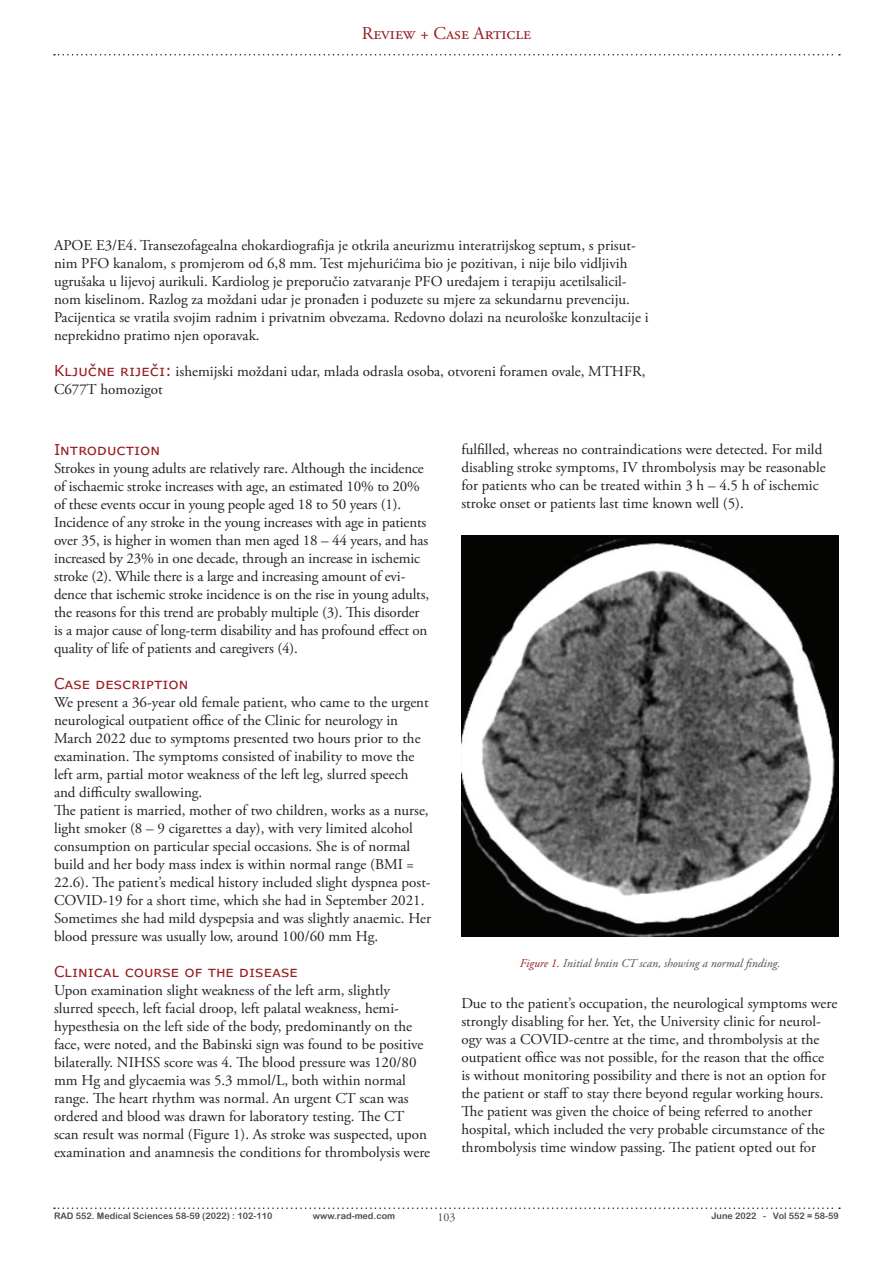
<style>
.page{position:relative;width:893px;height:1263px;background:#fff}
.page>*{position:absolute;margin:0;border:0;box-sizing:border-box;transform-origin:0 0}
.t1{font:18px "Adobe Garamond Pro";color:#981d20}
.t2{font:15px/18px "Adobe Garamond Pro";color:#231f20}
.t3{font:15px "Verdana";color:#981d20}
.t4{font:italic 12px "Adobe Garamond Pro";color:#4c4c4c}
.t5{font:12px "Adobe Garamond Pro";color:#4c4c4c}
.t6{font:9px "Arial Rounded MT Bold";color:#4c4c4c}
.s1{font-family:"Verdana";color:#981d20}
.s2{color:#981d20}
</style>
<div class="page">
<svg style="left:54px;top:54px;width:786px;height:2px"></svg>
<svg style="left:54px;top:1207px;width:786px;height:2px"></svg>
<img style="left:461px;top:535px;width:378px;height:401px">
<p class="t1" style="left:362px;top:23px;width:171px">Review + Case Article</p>
<p class="t2" style="left:54px;top:237px;width:596px">APOE E3/E4. Transezofagealna ehokardiografija je otkrila aneurizmu interatrijskog septum, s prisut&shy;nim PFO kanalom, s promjerom od 6,8 mm. Test mjehurićima bio je pozitivan, i nije bilo vidljivih ugrušaka u lijevoj aurikuli. Kardiolog je preporučio zatvaranje PFO uređajem i terapiju acetilsalicil&shy;nom kiselinom. Razlog za moždani udar je pronađen i poduzete su mjere za sekundarnu prevenciju.<br>Pacijentica se vratila svojim radnim i privatnim obvezama. Redovno dolazi na neurološke konzultacije i neprekidno pratimo njen oporavak.</p>
<p class="t2" style="left:54px;top:363px;width:593px"><span class="s1">Ključne riječi:</span> ishemijski moždani udar, mlada odrasla osoba, otvoreni foramen ovale, MTHFR,<br>C677T homozigot</p>
<p class="t3" style="left:54px;top:439px;width:108px">Introduction</p>
<p class="t2" style="left:54px;top:460px;width:377px">Strokes in young adults are relatively rare. Although the incidence of ischaemic stroke increases with age, an estimated 10% to 20% of these events occur in young people aged 18 to 50 years (1).<br>Incidence of any stroke in the young increases with age in patients over 35, is higher in women than men aged 18 – 44 years, and has increased by 23% in one decade, through an increase in ischemic stroke (2). While there is a large and increasing amount of evi&shy;dence that ischemic stroke incidence is on the rise in young adults, the reasons for this trend are probably multiple (3). This disorder is a major cause of long-term disability and has profound effect on quality of life of patients and caregivers (4).</p>
<p class="t3" style="left:54px;top:673px;width:136px">Case description</p>
<p class="t2" style="left:54px;top:694px;width:379px">We present a 36-year old female patient, who came to the urgent neurological outpatient office of the Clinic for neurology in March 2022 due to symptoms presented two hours prior to the examination. The symptoms consisted of inability to move the left arm, partial motor weakness of the left leg, slurred speech and difficulty swallowing.<br>The patient is married, mother of two children, works as a nurse, light smoker (8 – 9 cigarettes a day), with very limited alcohol consumption on particular special occasions. She is of normal build and her body mass index is within normal range (BMI = 22.6). The patient’s medical history included slight dyspnea post-COVID-19 for a short time, which she had in September 2021.<br>Sometimes she had mild dyspepsia and was slightly anaemic. Her blood pressure was usually low, around 100/60 mm Hg.</p>
<p class="t3" style="left:54px;top:961px;width:245px">Clinical course of the disease</p>
<p class="t2" style="left:54px;top:982px;width:378px">Upon examination slight weakness of the left arm, slightly slurred speech, left facial droop, left palatal weakness, hemi&shy;hypesthesia on the left side of the body, predominantly on the face, were noted, and the Babinski sign was found to be positive bilaterally. NIHSS score was 4. The blood pressure was 120/80 mm Hg and glycaemia was 5.3 mmol/L, both within normal range. The heart rhythm was normal. An urgent CT scan was ordered and blood was drawn for laboratory testing. The CT scan result was normal (Figure 1). As stroke was suspected, upon examination and anamnesis the conditions for thrombolysis were</p>
<p class="t2" style="left:461px;top:441px;width:366px">fulfilled, whereas no contraindications were detected. For mild disabling stroke symptoms, IV thrombolysis may be reasonable for patients who can be treated within 3 h – 4.5 h of ischemic stroke onset or patients last time known well (5).</p>
<p class="t4" style="left:520px;top:956px;width:262px"><span class="s2">Figure 1.</span> Initial brain CT scan, showing a normal finding.</p>
<p class="t2" style="left:461px;top:995px;width:377px">Due to the patient’s occupation, the neurological symptoms were strongly disabling for her. Yet, the University clinic for neurol&shy;ogy was a COVID-centre at the time, and thrombolysis at the outpatient office was not possible, for the reason that the office<br>is without monitoring possibility and there is not an option for the patient or staff to stay there beyond regular working hours.<br>The patient was given the choice of being referred to another hospital, which included the very probable circumstance of the thrombolysis time window passing. The patient opted out for</p>
<p class="t6" style="left:54px;top:1210px;width:220px">RAD 552. Medical Sciences 58-59 (2022) : 102-110</p>
<p class="t6" style="left:313px;top:1210px;width:84px">www.rad-med.com</p>
<p class="t5" style="left:437px;top:1210px;width:19px">103</p>
<p class="t6" style="left:711px;top:1210px;width:129px">June 2022 - Vol 552 = 58-59</p>
</div>
